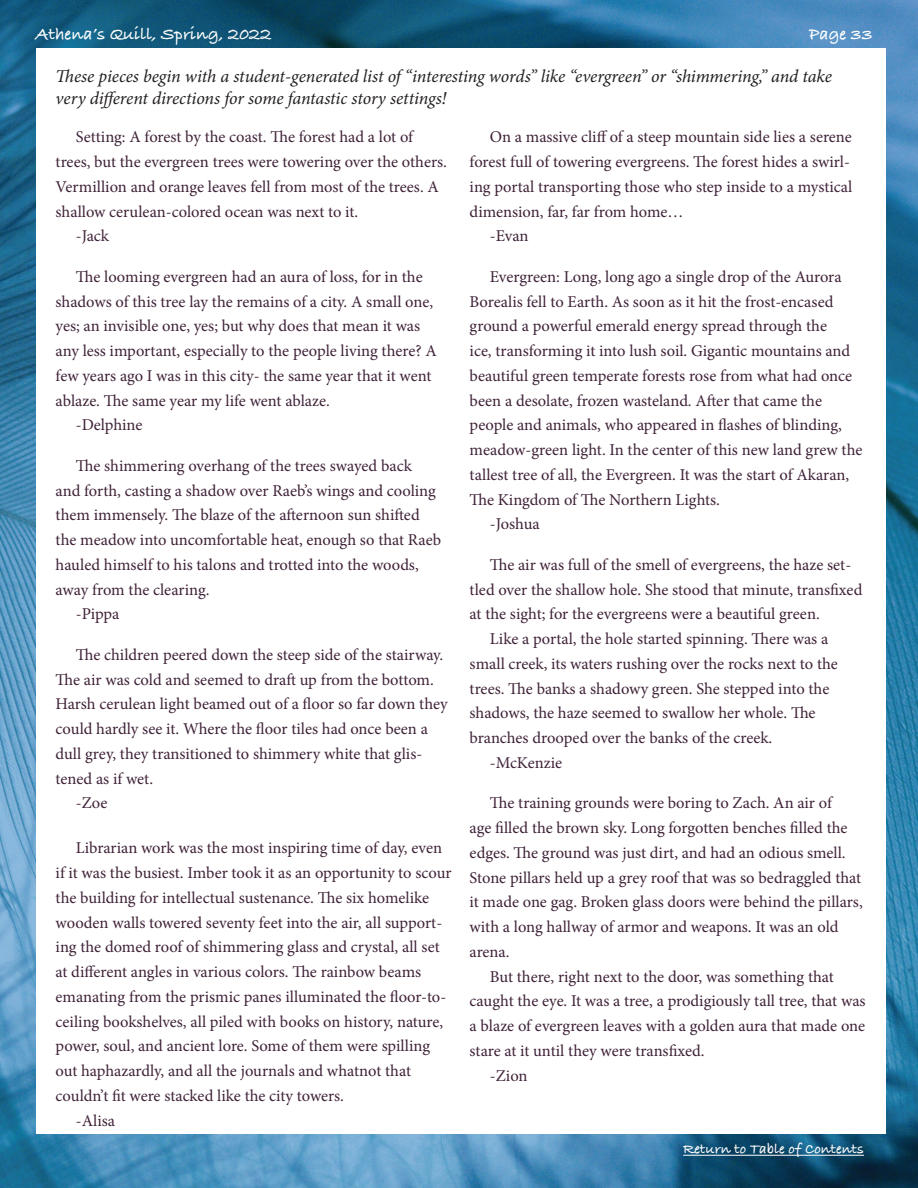
<style>
.page{position:relative;width:918px;height:1188px;background:#fff}
.page>*{position:absolute;margin:0;border:0;box-sizing:border-box;transform-origin:0 0}
.t1{font:italic 18px/21.6px "Minion Pro";letter-spacing:-.01em;color:#231f20}
.t2{font:700 18px "Bradley Hand ITCTT";color:#fff}
.t3{font:16.5px "Minion Pro";color:#3f2238}
.t4{font:700 15px "Bradley Hand ITCTT";color:#fff}
</style>
<div class="page">
<img style="left:0;top:0;width:918px;height:1188px">
<hr style="left:683px;top:1155px;width:181px;height:1px;background:#fff">
<div style="left:36px;top:49px;width:850px;height:1085px;background:#fff"></div>
<p class="t2" style="left:36px;top:21px;width:237px">Athena’s Quill, Spring, 2022</p>
<p class="t2" style="left:809px;top:21px;width:65px">Page 33</p>
<p class="t1" style="left:56px;top:66px;width:778px">These pieces begin with a student-generated list of “interesting words” like “evergreen” or “shimmering,” and take very different directions for some fantastic story settings!</p>
<p class="t3" style="left:76px;top:126px;width:339px">Setting: A forest by the coast. The forest had a lot of</p>
<p class="t3" style="left:56px;top:151px;width:393px">trees, but the evergreen trees were towering over the others.</p>
<p class="t3" style="left:56px;top:175px;width:385px">Vermillion and orange leaves fell from most of the trees. A</p>
<p class="t3" style="left:56px;top:200px;width:304px">shallow cerulean-colored ocean was next to it.</p>
<p class="t3" style="left:76px;top:225px;width:35px">-Jack</p>
<p class="t3" style="left:76px;top:265px;width:348px">The looming evergreen had an aura of loss, for in the</p>
<p class="t3" style="left:56px;top:290px;width:379px">shadows of this tree lay the remains of a city. A small one,</p>
<p class="t3" style="left:56px;top:315px;width:366px">yes; an invisible one, yes; but why does that mean it was</p>
<p class="t3" style="left:56px;top:340px;width:383px">any less important, especially to the people living there? A</p>
<p class="t3" style="left:56px;top:364px;width:377px">few years ago I was in this city- the same year that it went</p>
<p class="t3" style="left:56px;top:389px;width:276px">ablaze. The same year my life went ablaze.</p>
<p class="t3" style="left:76px;top:414px;width:68px">-Delphine</p>
<p class="t3" style="left:76px;top:454px;width:337px">The shimmering overhang of the trees swayed back</p>
<p class="t3" style="left:56px;top:479px;width:382px">and forth, casting a shadow over Raeb’s wings and cooling</p>
<p class="t3" style="left:56px;top:504px;width:366px">them immensely. The blaze of the afternoon sun shifted</p>
<p class="t3" style="left:56px;top:529px;width:387px">the meadow into uncomfortable heat, enough so that Raeb</p>
<p class="t3" style="left:56px;top:553px;width:365px">hauled himself to his talons and trotted into the woods,</p>
<p class="t3" style="left:56px;top:578px;width:155px">away from the clearing.</p>
<p class="t3" style="left:76px;top:603px;width:45px">-Pippa</p>
<p class="t3" style="left:76px;top:643px;width:369px">The children peered down the steep side of the stairway.</p>
<p class="t3" style="left:56px;top:668px;width:380px">The air was cold and seemed to draft up from the bottom.</p>
<p class="t3" style="left:56px;top:693px;width:394px">Harsh cerulean light beamed out of a floor so far down they</p>
<p class="t3" style="left:56px;top:718px;width:374px">could hardly see it. Where the floor tiles had once been a</p>
<p class="t3" style="left:56px;top:742px;width:368px">dull grey, they transitioned to shimmery white that glis-</p>
<p class="t3" style="left:56px;top:767px;width:99px">tened as if wet.</p>
<p class="t3" style="left:76px;top:792px;width:33px">-Zoe</p>
<p class="t3" style="left:76px;top:837px;width:368px">Librarian work was the most inspiring time of day, even</p>
<p class="t3" style="left:56px;top:862px;width:398px">if it was the busiest. Imber took it as an opportunity to scour</p>
<p class="t3" style="left:56px;top:886px;width:375px">the building for intellectual sustenance. The six homelike</p>
<p class="t3" style="left:56px;top:911px;width:388px">wooden walls towered seventy feet into the air, all support-</p>
<p class="t3" style="left:56px;top:936px;width:386px">ing the domed roof of shimmering glass and crystal, all set</p>
<p class="t3" style="left:56px;top:961px;width:367px">at different angles in various colors. The rainbow beams</p>
<p class="t3" style="left:56px;top:985px;width:392px">emanating from the prismic panes illuminated the floor-to-</p>
<p class="t3" style="left:56px;top:1010px;width:389px">ceiling bookshelves, all piled with books on history, nature,</p>
<p class="t3" style="left:56px;top:1035px;width:376px">power, soul, and ancient lore. Some of them were spilling</p>
<p class="t3" style="left:56px;top:1060px;width:357px">out haphazardly, and all the journals and whatnot that</p>
<p class="t3" style="left:56px;top:1084px;width:290px">couldn’t fit were stacked like the city towers.</p>
<p class="t3" style="left:76px;top:1109px;width:41px">-Alisa</p>
<p class="t3" style="left:490px;top:126px;width:364px">On a massive cliff of a steep mountain side lies a serene</p>
<p class="t3" style="left:470px;top:151px;width:382px">forest full of towering evergreens. The forest hides a swirl-</p>
<p class="t3" style="left:470px;top:175px;width:384px">ing portal transporting those who step inside to a mystical</p>
<p class="t3" style="left:470px;top:200px;width:215px">dimension, far, far from home…</p>
<p class="t3" style="left:490px;top:225px;width:40px">-Evan</p>
<p class="t3" style="left:490px;top:265px;width:353px">Evergreen: Long, long ago a single drop of the Aurora</p>
<p class="t3" style="left:470px;top:290px;width:365px">Borealis fell to Earth. As soon as it hit the frost-encased</p>
<p class="t3" style="left:470px;top:315px;width:359px">ground a powerful emerald energy spread through the</p>
<p class="t3" style="left:470px;top:340px;width:382px">ice, transforming it into lush soil. Gigantic mountains and</p>
<p class="t3" style="left:470px;top:364px;width:384px">beautiful green temperate forests rose from what had once</p>
<p class="t3" style="left:470px;top:389px;width:354px">been a desolate, frozen wasteland. After that came the</p>
<p class="t3" style="left:470px;top:414px;width:374px">people and animals, who appeared in flashes of blinding,</p>
<p class="t3" style="left:470px;top:439px;width:394px">meadow-green light. In the center of this new land grew the</p>
<p class="t3" style="left:470px;top:463px;width:381px">tallest tree of all, the Evergreen. It was the start of Akaran,</p>
<p class="t3" style="left:470px;top:488px;width:252px">The Kingdom of The Northern Lights.</p>
<p class="t3" style="left:490px;top:513px;width:51px">-Joshua</p>
<p class="t3" style="left:490px;top:553px;width:363px">The air was full of the smell of evergreens, the haze set-</p>
<p class="t3" style="left:470px;top:578px;width:394px">tled over the shallow hole. She stood that minute, transfixed</p>
<p class="t3" style="left:470px;top:603px;width:352px">at the sight; for the evergreens were a beautiful green.</p>
<p class="t3" style="left:490px;top:628px;width:340px">Like a portal, the hole started spinning. There was a</p>
<p class="t3" style="left:470px;top:652px;width:370px">small creek, its waters rushing over the rocks next to the</p>
<p class="t3" style="left:470px;top:677px;width:361px">trees. The banks a shadowy green. She stepped into the</p>
<p class="t3" style="left:470px;top:702px;width:348px">shadows, the haze seemed to swallow her whole. The</p>
<p class="t3" style="left:470px;top:727px;width:304px">branches drooped over the banks of the creek.</p>
<p class="t3" style="left:490px;top:751px;width:74px">-McKenzie</p>
<p class="t3" style="left:490px;top:792px;width:344px">The training grounds were boring to Zach. An air of</p>
<p class="t3" style="left:470px;top:817px;width:380px">age filled the brown sky. Long forgotten benches filled the</p>
<p class="t3" style="left:470px;top:841px;width:378px">edges. The ground was just dirt, and had an odious smell.</p>
<p class="t3" style="left:470px;top:866px;width:393px">Stone pillars held up a grey roof that was so bedraggled that</p>
<p class="t3" style="left:470px;top:891px;width:395px">it made one gag. Broken glass doors were behind the pillars,</p>
<p class="t3" style="left:470px;top:916px;width:370px">with a long hallway of armor and weapons. It was an old</p>
<p class="t3" style="left:470px;top:940px;width:41px">arena.</p>
<p class="t3" style="left:490px;top:965px;width:345px">But there, right next to the door, was something that</p>
<p class="t3" style="left:470px;top:990px;width:397px">caught the eye. It was a tree, a prodigiously tall tree, that was</p>
<p class="t3" style="left:470px;top:1015px;width:397px">a blaze of evergreen leaves with a golden aura that made one</p>
<p class="t3" style="left:470px;top:1039px;width:237px">stare at it until they were transfixed.</p>
<p class="t3" style="left:490px;top:1064px;width:39px">-Zion</p>
<p class="t4" style="left:683px;top:1137px;width:182px">Return to Table of Contents</p>
</div>
